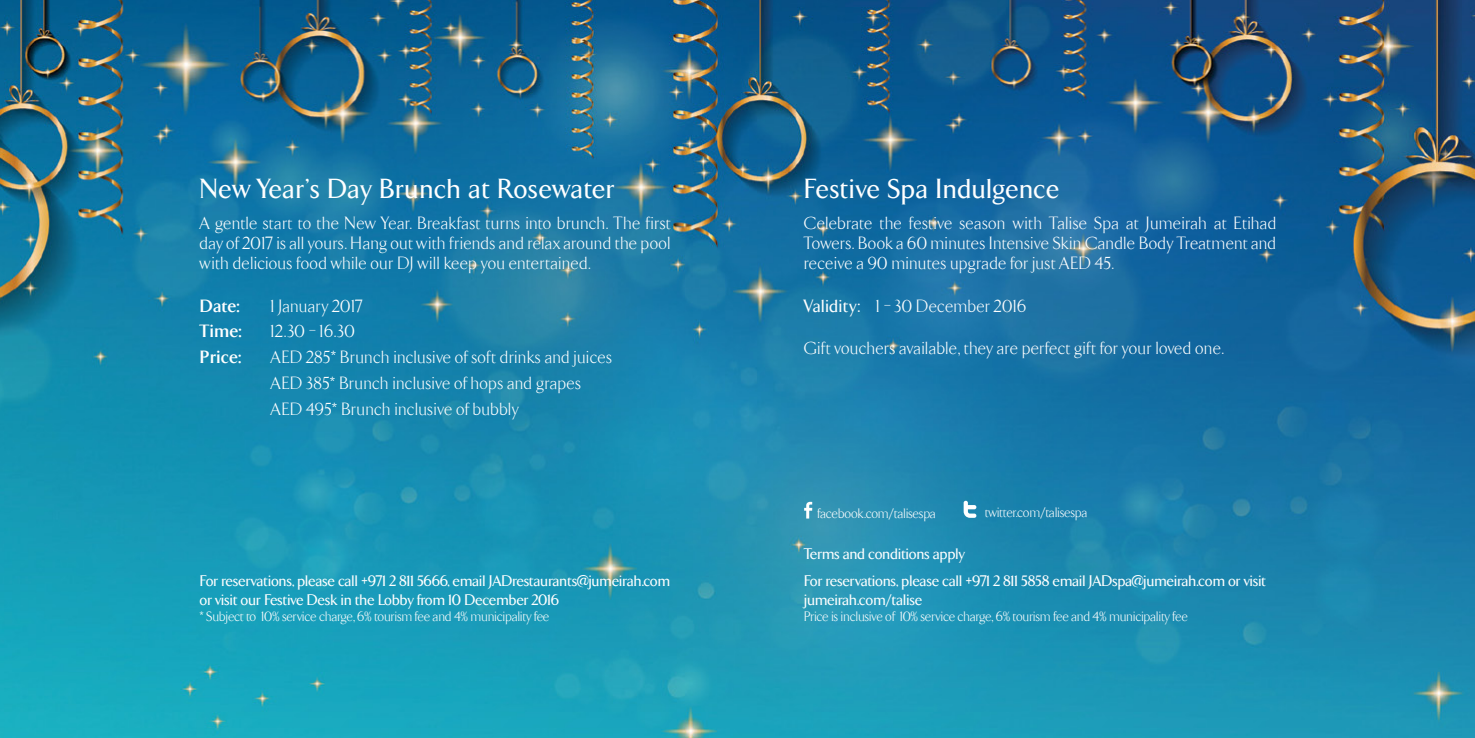
<style>
.page{position:relative;width:1475px;height:738px;background:#fff}
.page>*{position:absolute;margin:0;border:0;box-sizing:border-box;transform-origin:0 0}
.t1{font:500 28px "TF Arrow";letter-spacing:.03em;color:#fff}
.t2{font:300 18px/20px "TF Arrow";letter-spacing:.025em;color:#fff;text-align:justify}
.t3{font:700 18px "TF Arrow";letter-spacing:.025em;color:#fff}
.t4{font:500 15.6px/18.8px "TF Arrow";color:#fff}
.t5{font:300 14px "TF Arrow";color:#fff}
.s1{font-weight:500}
</style>
<div class="page">
<img style="left:0;top:0;width:1474px;height:737px">
<svg style="left:804px;top:501px;width:8px;height:17px"></svg>
<svg style="left:963px;top:500px;width:13px;height:17px"></svg>
<h1 class="t1" style="left:200px;top:176px;width:416px">new year’s day brunch at rosewater</h1>
<p class="t2" style="left:200px;top:213px;width:472px">A gentle start to the New Year. Breakfast turns into brunch. The first day of 2017 is all yours. Hang out with friends and relax around the pool with delicious food while our DJ will keep you entertained.</p>
<p class="t3" style="left:200px;top:298px;width:41px">Date:</p>
<p class="t2" style="left:271px;top:296px;width:93px">1 January 2017</p>
<p class="t3" style="left:200px;top:323px;width:43px">Time:</p>
<p class="t2" style="left:271px;top:322px;width:85px">12.30 – 16.30</p>
<p class="t3" style="left:200px;top:349px;width:43px">Price:</p>
<p class="t2" style="left:271px;top:345px;width:343px;line-height:25.6px;text-align:left">AED 285* Brunch inclusive of soft drinks and juices<br>AED 385* Brunch inclusive of hops and grapes<br>AED 495* Brunch inclusive of bubbly</p>
<p class="t4" style="left:200px;top:571px;width:471px">for reservations, please call +971 2 811 5666, email jadrestaurants@jumeirah.com or visit our festive desk in the lobby from 10 december 2016</p>
<p class="t5" style="left:200px;top:610px;width:351px">* Subject to 10% service charge, 6% tourism fee and 4% municipality fee</p>
<h1 class="t1" style="left:804px;top:176px;width:256px">festive spa indulgence</h1>
<p class="t2" style="left:804px;top:213px;width:474px">Celebrate the festive season with Talise Spa at Jumeirah at Etihad Towers. Book a 60 minutes Intensive Skin Candle Body Treatment and receive a 90 minutes upgrade for just AED 45.</p>
<p class="t2" style="left:804px;top:296px;width:224px"><span class="s1">validity:</span> 1 – 30 December 2016</p>
<p class="t2" style="left:804px;top:339px;width:421px">Gift vouchers available, they are perfect gift for your loved one.</p>
<p class="t5" style="left:817px;top:507px;width:120px">facebook.com/talisespa</p>
<p class="t5" style="left:985px;top:506px;width:104px">twitter.com/talisespa</p>
<p class="t4" style="left:804px;top:544px;width:163px">terms and conditions apply</p>
<p class="t4" style="left:804px;top:571px;width:463px">for reservations, please call +971 2 811 5858 email jadspa@jumeirah.com or visit jumeirah.com/talise</p>
<p class="t5" style="left:804px;top:610px;width:385px">Price is inclusive of 10% service charge, 6% tourism fee and 4% municipality fee</p>
</div>
